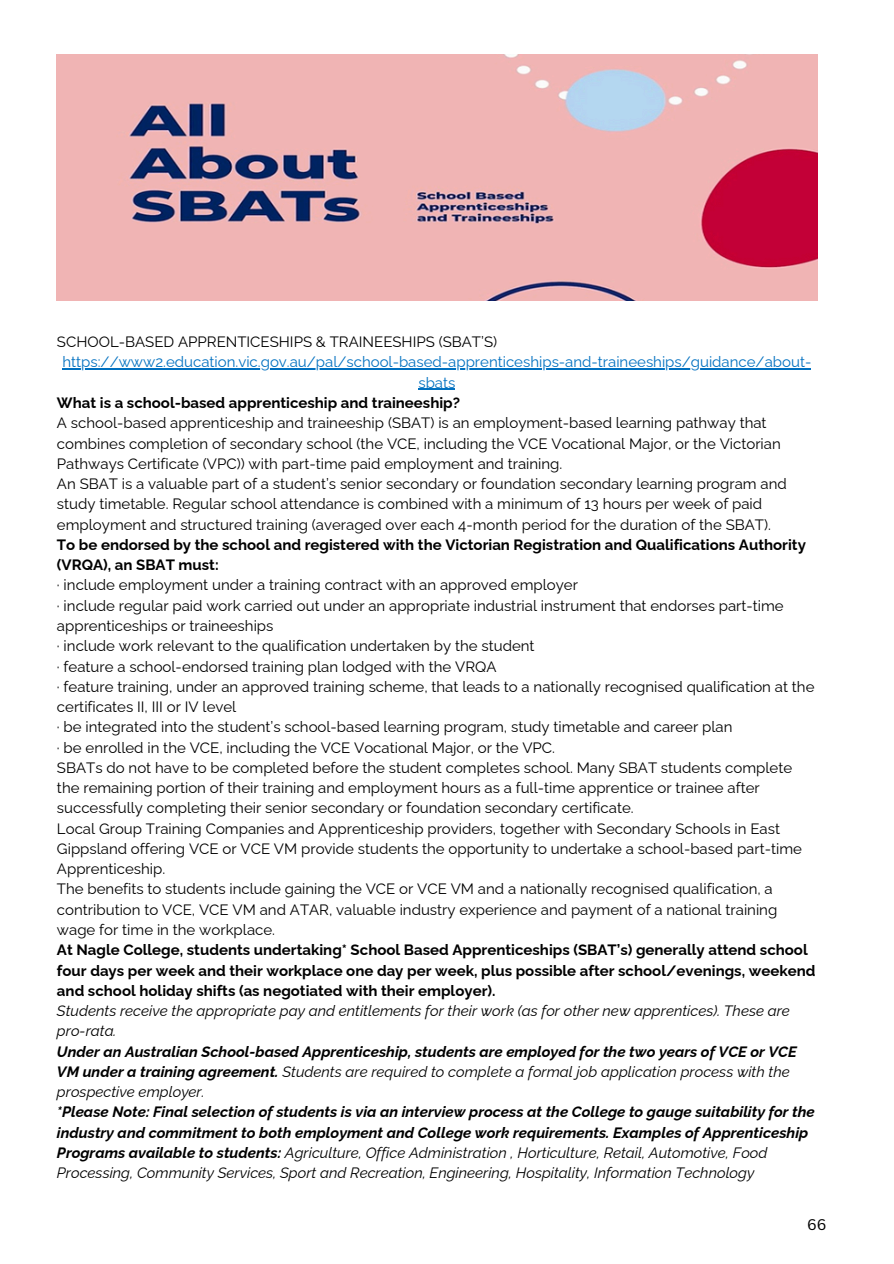
<style>
.page{position:relative;width:894px;height:1264px;background:#fff}
.page>*{position:absolute;margin:0;border:0;box-sizing:border-box;transform-origin:0 0}
.t1{font:15px/20.2px "Raleway";color:#000}
.t2{font:italic 700 15px/20.2px "Raleway";color:#000}
.t3{font:700 15px/20.2px "Raleway";color:#000}
.t4{font:15px/20.2px "Raleway";color:#0070c0;text-align:center}
.t5{font:italic 15px/20.2px "Raleway";color:#000}
.t6{font:15px "Canva Sans";color:#000}
.s1{font-weight:400}
</style>
<div class="page">
<img style="left:57px;top:54px;width:760px;height:246px">
<hr style="left:62px;top:368px;width:749px;height:2px;background:#0070c0">
<hr style="left:418px;top:389px;width:37px;height:1px;background:#0070c0">
<p class="t1" style="left:57px;top:332px;width:441px">SCHOOL-BASED APPRENTICESHIPS &amp; TRAINEESHIPS (SBAT’S)</p>
<p class="t4" style="left:62px;top:352px;width:750px">https://www2.education.vic.gov.au/pal/school-based-apprenticeships-and-traineeships/guidance/about&shy;sbats</p>
<p class="t3" style="left:57px;top:392px;width:404px">What is a school-based apprenticeship and traineeship?</p>
<p class="t1" style="left:57px;top:413px;width:731px">A school-based apprenticeship and traineeship (SBAT) is an employment-based learning pathway that combines completion of secondary school (the VCE, including the VCE Vocational Major, or the Victorian Pathways Certificate (VPC)) with part-time paid employment and training.<br>An SBAT is a valuable part of a student’s senior secondary or foundation secondary learning program and study timetable. Regular school attendance is combined with a minimum of 13 hours per week of paid employment and structured training (averaged over each 4-month period for the duration of the SBAT).</p>
<p class="t3" style="left:57px;top:534px;width:750px">To be endorsed by the school and registered with the Victorian Registration and Qualifications Authority (VRQA), an SBAT must:</p>
<p class="t1" style="left:57px;top:575px;width:758px">· include employment under a training contract with an approved employer<br>· include regular paid work carried out under an appropriate industrial instrument that endorses part-time apprenticeships or traineeships<br>· include work relevant to the qualification undertaken by the student<br>· feature a school-endorsed training plan lodged with the VRQA<br>· feature training, under an approved training scheme, that leads to a nationally recognised qualification at the certificates II, III or IV level<br>· be integrated into the student’s school-based learning program, study timetable and career plan<br>· be enrolled in the VCE, including the VCE Vocational Major, or the VPC.<br>SBATs do not have to be completed before the student completes school. Many SBAT students complete the remaining portion of their training and employment hours as a full-time apprentice or trainee after successfully completing their senior secondary or foundation secondary certificate.<br>Local Group Training Companies and Apprenticeship providers, together with Secondary Schools in East Gippsland offering VCE or VCE VM provide students the opportunity to undertake a school-based part-time Apprenticeship.<br>The benefits to students include gaining the VCE or VCE VM and a nationally recognised qualification, a contribution to VCE, VCE VM and ATAR, valuable industry experience and payment of a national training wage for time in the workplace.</p>
<p class="t3" style="left:57px;top:939px;width:759px">At Nagle College, students undertaking* School Based Apprenticeships (SBAT’s) generally attend school four days per week and their workplace one day per week, plus possible after school/evenings, weekend and school holiday shifts (as negotiated with their employer).</p>
<p class="t5" style="left:57px;top:1000px;width:734px">Students receive the appropriate pay and entitlements for their work (as for other new apprentices). These are pro-rata.</p>
<p class="t2" style="left:57px;top:1041px;width:741px">Under an Australian School-based Apprenticeship, students are employed for the two years of VCE or VCE<br>VM under a training agreement. <span class="s1">Students are required to complete a formal job application process with the prospective employer.</span></p>
<p class="t2" style="left:57px;top:1101px;width:759px">*Please Note: Final selection of students is via an interview process at the College to gauge suitability for the industry and commitment to both employment and College work requirements. Examples of Apprenticeship Programs available to students: <span class="s1">Agriculture, Office Administration , Horticulture, Retail, Automotive, Food Processing, Community Services, Sport and Recreation, Engineering, Hospitality, Information Technology</span></p>
<p class="t6" style="left:807px;top:1213px;width:21px">66</p>
</div>
